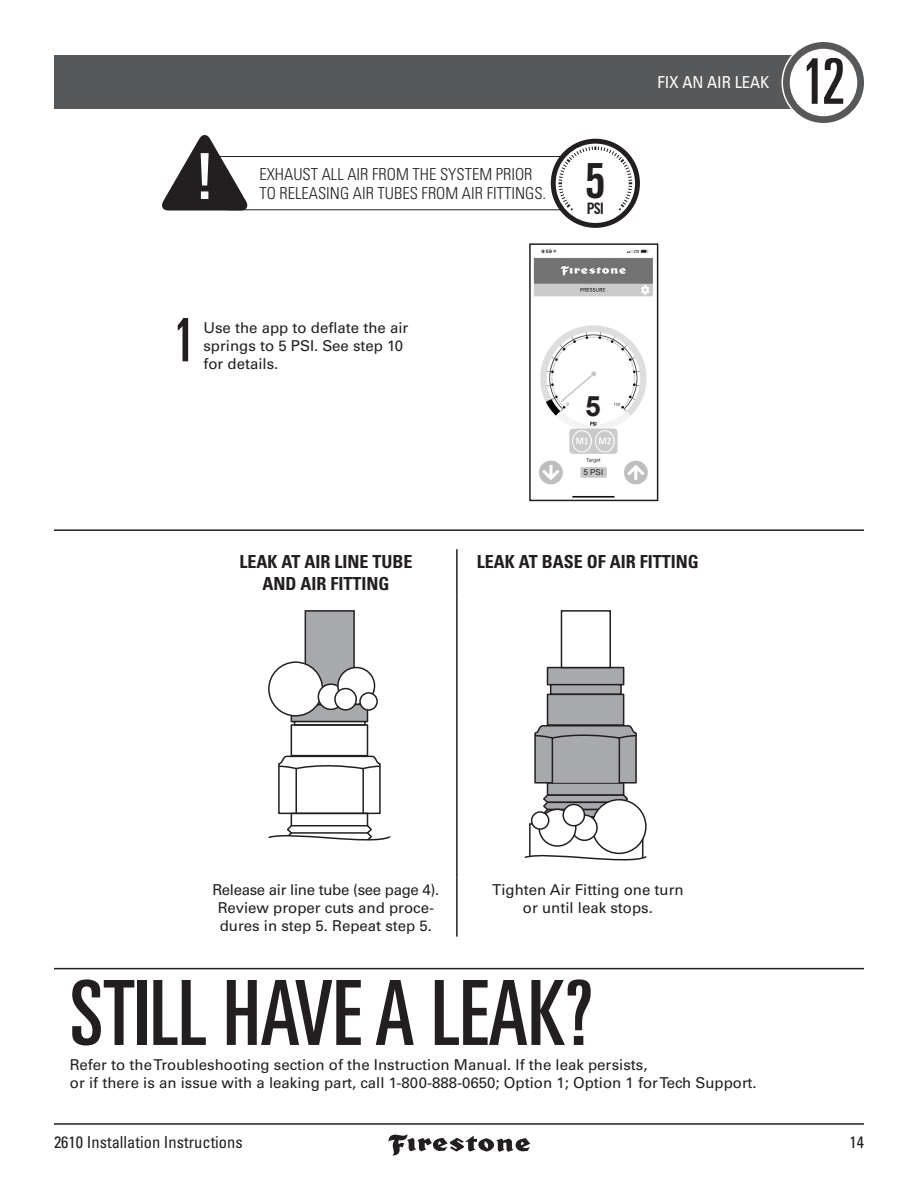
<style>
.page{position:relative;width:918px;height:1188px;background:#fff}
.page>*{position:absolute;margin:0;border:0;box-sizing:border-box;transform-origin:0 0}
.t1{font:ultra-condensed 90px "Univers LT Std";color:#231f20}
.t2{font:ultra-condensed 63px "Univers LT Std";color:#231f20}
.t3{font:ultra-condensed 60px "Univers LT Std";color:#231f20}
.t4{font:48.45px "Trade Gothic Bold Cond Twenty";color:#231f20}
.t5{font:700 28.05px "Arial";color:#231f20}
.t6{font:700 condensed 18px/21.6px "Univers LT Std";color:#231f20;text-align:center}
.t7{font:300 condensed 16.5px/19.8px "Univers LT Std";color:#231f20}
.t8{font:condensed 16.5px "Univers LT Std";color:#231f20}
.t9{font:condensed 16.5px "Univers LT Std";color:#fff}
.t10{font:15.75px "Trade Gothic Bold Cond Twenty";color:#231f20}
.t11{font:15px/18px "Univers LT Std";color:#231f20}
.t12{font:15px "Univers LT Std";letter-spacing:-.02em;color:#231f20}
.t13{font:8.1px "Arial";color:#231f20}
</style>
<div class="page">
<hr style="left:54px;top:1123px;width:810px;height:2px;background:#231f20">
<svg style="left:388px;top:1134px;width:142px;height:22px"></svg>
<div style="left:54px;top:56px;width:783px;height:54px;background:#57585a"></div>
<div style="left:782px;top:40px;width:84px;height:84px;border:3px solid #fff;border-radius:50%"></div>
<div style="left:783px;top:42px;width:81px;height:81px;background:#57585a;border-radius:50%"></div>
<div style="left:790px;top:49px;width:67px;height:67px;background:#fff;border-radius:50%"></div>
<hr style="left:54px;top:529px;width:810px;height:2px;background:#231f20">
<hr style="left:54px;top:968px;width:810px;height:1px;background:#231f20">
<hr style="left:456px;top:549px;width:2px;height:47px;background:#231f20">
<hr style="left:456px;top:596px;width:2px;height:282px;background:#231f20">
<hr style="left:456px;top:878px;width:2px;height:59px;background:#231f20">
<div style="left:291px;top:705px;width:76px;height:17px;background:#a8a9ad"></div>
<div style="left:294px;top:721px;width:72px;height:5px;border:2px solid #231f20"></div>
<div style="left:305px;top:611px;width:49px;height:94px;background:#a8a9ad"></div>
<div style="left:305px;top:610px;width:50px;height:95px;border:2px solid #231f20"></div>
<div style="left:291px;top:724px;width:77px;height:32px;border:2px solid #231f20"></div>
<svg style="left:278px;top:755px;width:103px;height:60px"></svg>
<svg style="left:268px;top:824px;width:123px;height:17px"></svg>
<div style="left:269px;top:662px;width:54px;height:54px;background:#fff;border-radius:50%"></div>
<div style="left:268px;top:661px;width:55px;height:56px;border:2px solid #231f20;border-radius:50%"></div>
<div style="left:318px;top:684px;width:26px;height:25px;background:#fff;border-radius:50%"></div>
<div style="left:318px;top:683px;width:26px;height:27px;border:2px solid #231f20;border-radius:50%"></div>
<div style="left:338px;top:668px;width:37px;height:36px;background:#fff;border-radius:50%"></div>
<div style="left:337px;top:667px;width:38px;height:38px;border:2px solid #231f20;border-radius:50%"></div>
<div style="left:335px;top:689px;width:21px;height:21px;background:#fff;border-radius:50%"></div>
<div style="left:334px;top:688px;width:23px;height:23px;border:2px solid #231f20;border-radius:50%"></div>
<div style="left:360px;top:693px;width:17px;height:17px;background:#fff;border-radius:50%"></div>
<div style="left:359px;top:692px;width:19px;height:19px;border:2px solid #231f20;border-radius:50%"></div>
<div style="left:548px;top:668px;width:76px;height:17px;background:#a8a9ad"></div>
<div style="left:547px;top:667px;width:77px;height:18px;border:2px solid #231f20"></div>
<div style="left:551px;top:685px;width:70px;height:9px;background:#a8a9ad"></div>
<div style="left:550px;top:684px;width:72px;height:11px;border:2px solid #231f20"></div>
<div style="left:561px;top:610px;width:50px;height:58px;border:2px solid #231f20"></div>
<div style="left:548px;top:694px;width:76px;height:31px;background:#a8a9ad"></div>
<div style="left:547px;top:694px;width:77px;height:32px;border:2px solid #231f20"></div>
<div style="left:548px;top:783px;width:76px;height:12px;background:#a8a9ad"></div>
<svg style="left:534px;top:724px;width:103px;height:60px;background:#99999c"></svg>
<svg style="left:524px;top:794px;width:123px;height:67px"></svg>
<div style="left:592px;top:800px;width:54px;height:53px;background:#fff;border-radius:50%"></div>
<div style="left:591px;top:799px;width:56px;height:55px;border:2px solid #231f20;border-radius:50%"></div>
<div style="left:572px;top:815px;width:25px;height:25px;background:#fff;border-radius:50%"></div>
<div style="left:571px;top:814px;width:27px;height:27px;border:2px solid #231f20;border-radius:50%"></div>
<div style="left:539px;top:809px;width:37px;height:37px;background:#fff;border-radius:50%"></div>
<div style="left:538px;top:809px;width:39px;height:38px;border:2px solid #231f20;border-radius:50%"></div>
<div style="left:563px;top:804px;width:21px;height:22px;background:#fff;border-radius:50%"></div>
<div style="left:562px;top:804px;width:23px;height:23px;border:2px solid #231f20;border-radius:50%"></div>
<div style="left:532px;top:812px;width:17px;height:17px;background:#fff;border-radius:50%"></div>
<div style="left:531px;top:811px;width:18px;height:19px;border:2px solid #231f20;border-radius:50%"></div>
<svg style="left:551px;top:139px;width:89px;height:89px"></svg>
<svg style="left:162px;top:135px;width:471px;height:87px"></svg>
<img style="left:533px;top:249px;width:120px;height:249px">
<svg style="left:561px;top:371px;width:35px;height:31px"></svg>
<div style="left:578px;top:394px;width:31px;height:24px;background:#fff"></div>
<div style="left:577px;top:465px;width:33px;height:16px;background:#fff"></div>
<div style="left:580px;top:467px;width:27px;height:11px;background:#c7c7c8"></div>
<div style="left:529px;top:243px;width:129px;height:258px;border:2px solid #231f20"></div>
<p class="t7" style="left:259px;top:164px;width:288px">EXHAUST ALL AIR FROM THE SYSTEM PRIOR<br>TO RELEASING AIR TUBES FROM AIR FITTINGS.</p>
<p class="t4" style="left:585px;top:151px;width:23px">5</p>
<p class="t10" style="left:587px;top:198px;width:19px">PSI</p>
<p class="t9" style="left:658px;top:72px;width:113px">FIX AN AIR LEAK</p>
<h2 class="t2" style="left:802px;top:46px;width:45px">12</h2>
<p class="t3" style="left:173px;top:306px;width:24px">1</p>
<p class="t11" style="left:203px;top:318px;width:207px">Use the app to deflate the air springs to 5 PSI. See step 10</p>
<p class="t11" style="left:203px;top:354px;width:77px">for details.</p>
<p class="t5" style="left:585px;top:387px;width:17px">5</p>
<p class="t13" style="left:583px;top:467px;width:21px">5 PSI</p>
<p class="t6" style="left:239px;top:551px;width:174px">LEAK AT AIR LINE TUBE<br>AND AIR FITTING</p>
<p class="t6" style="left:477px;top:551px;width:223px">LEAK AT BASE OF AIR FITTING</p>
<p class="t12" style="left:212px;top:880px;width:229px">Release air line tube (see page 4).</p>
<p class="t11" style="left:218px;top:898px;width:218px">Review proper cuts and proce-</p>
<p class="t11" style="left:220px;top:916px;width:214px">dures in step 5. Repeat step 5.</p>
<p class="t11" style="left:492px;top:880px;width:193px">Tighten Air Fitting one turn</p>
<p class="t11" style="left:523px;top:898px;width:132px">or until leak stops.</p>
<h1 class="t1" style="left:70px;top:962px;width:525px">STILL HAVE A LEAK?</h1>
<p class="t11" style="left:70px;top:1055px;width:688px">Refer to the Troubleshooting section of the Instruction Manual. If the leak persists,<br>or if there is an issue with a leaking part, call 1-800-888-0650; Option 1; Option 1 for Tech Support.</p>
<p class="t8" style="left:54px;top:1132px;width:190px">2610 Installation Instructions</p>
<p class="t8" style="left:849px;top:1132px;width:16px">14</p>
</div>
